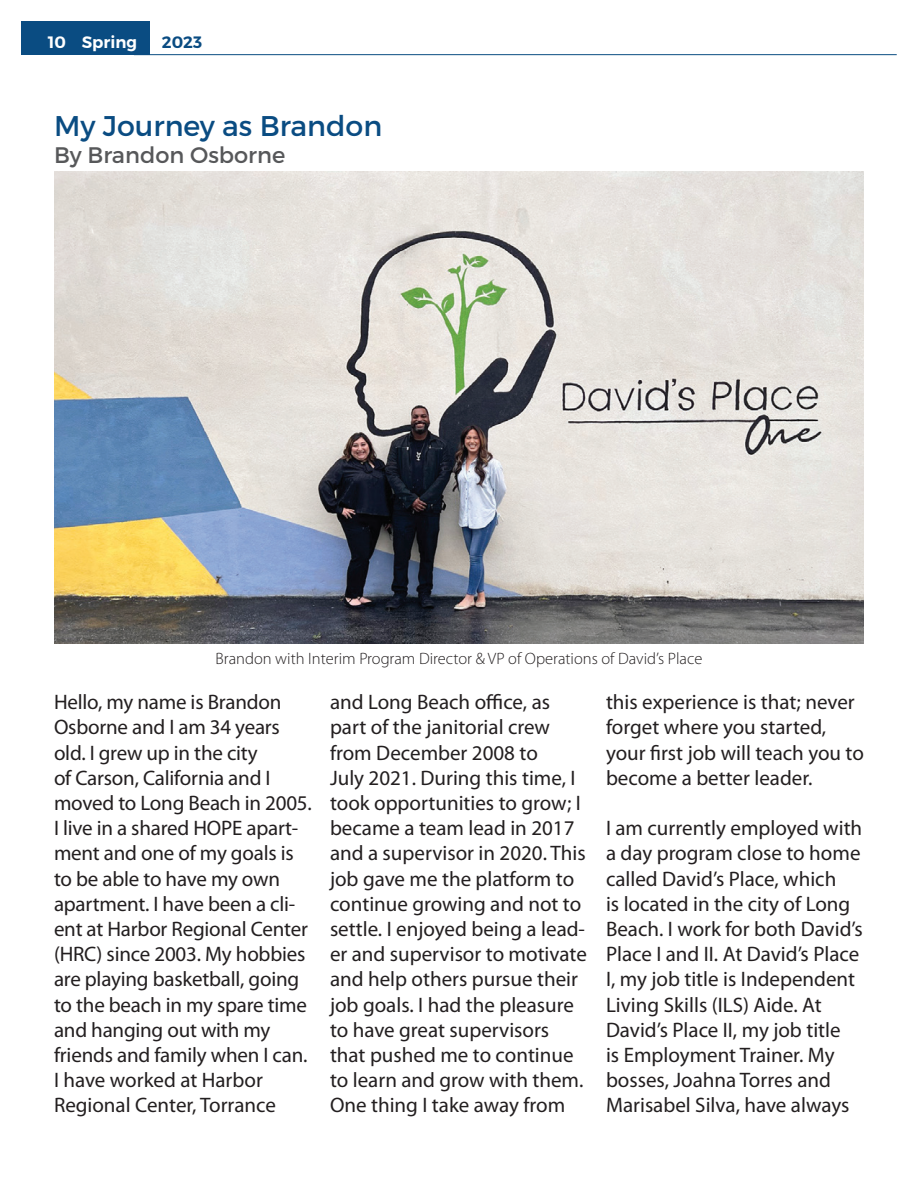
<style>
.page{position:relative;width:918px;height:1188px;background:#fff}
.page>*{position:absolute;margin:0;border:0;box-sizing:border-box;transform-origin:0 0}
.t1{font:28.5px "Montserrat";color:#0a4c82}
.t2{font:22.5px "Montserrat";color:#57585a}
.t3{font:21px/25.2px "Myriad Pro";color:#231f20}
.t4{font:300 16.5px "Myriad Pro";color:#231f20}
.t5{font:600 16.5px "Montserrat";color:#fff}
.t6{font:600 16.5px "Montserrat";color:#0a4c82}
</style>
<div class="page">
<hr style="left:134px;top:54px;width:763px;height:1px;background:#0a4c82">
<div style="left:21px;top:21px;width:129px;height:34px;background:#0a4c82"></div>
<img style="left:54px;top:171px;width:810px;height:473px">
<p class="t5" style="left:48px;top:32px;width:91px">10 Spring</p>
<p class="t6" style="left:162px;top:32px;width:42px">2023</p>
<h1 class="t1" style="left:54px;top:108px;width:330px">My Journey as Brandon</h1>
<p class="t2" style="left:54px;top:141px;width:233px">By Brandon Osborne</p>
<p class="t4" style="left:216px;top:650px;width:488px">Brandon with Interim Program Director &amp; VP of Operations of David’s Place</p>
<p class="t3" style="left:54px;top:690px;width:259px">Hello, my name is Brandon<br>Osborne and I am 34 years old. I grew up in the city<br>of Carson, California and I moved to Long Beach in 2005.<br>I live in a shared HOPE apart&shy;ment and one of my goals is to be able to have my own apartment. I have been a cli&shy;ent at Harbor Regional Center (HRC) since 2003. My hobbies are playing basketball, going to the beach in my spare time and hanging out with my friends and family when I can.<br>I have worked at Harbor<br>Regional Center, Torrance</p>
<p class="t3" style="left:330px;top:690px;width:258px">and Long Beach office, as part of the janitorial crew from December 2008 to<br>July 2021. During this time, I took opportunities to grow; I became a team lead in 2017 and a supervisor in 2020. This job gave me the platform to continue growing and not to settle. I enjoyed being a lead&shy;er and supervisor to motivate and help others pursue their job goals. I had the pleasure to have great supervisors that pushed me to continue to learn and grow with them.<br>One thing I take away from</p>
<p class="t3" style="left:606px;top:690px;width:260px">this experience is that; never forget where you started, your first job will teach you to become a better leader.</p>
<p class="t3" style="left:606px;top:816px;width:258px">I am currently employed with a day program close to home called David’s Place, which<br>is located in the city of Long<br>Beach. I work for both David’s<br>Place I and II. At David’s Place<br>I, my job title is Independent<br>Living Skills (ILS) Aide. At<br>David’s Place II, my job title<br>is Employment Trainer. My bosses, Joahna Torres and<br>Marisabel Silva, have always</p>
</div>
